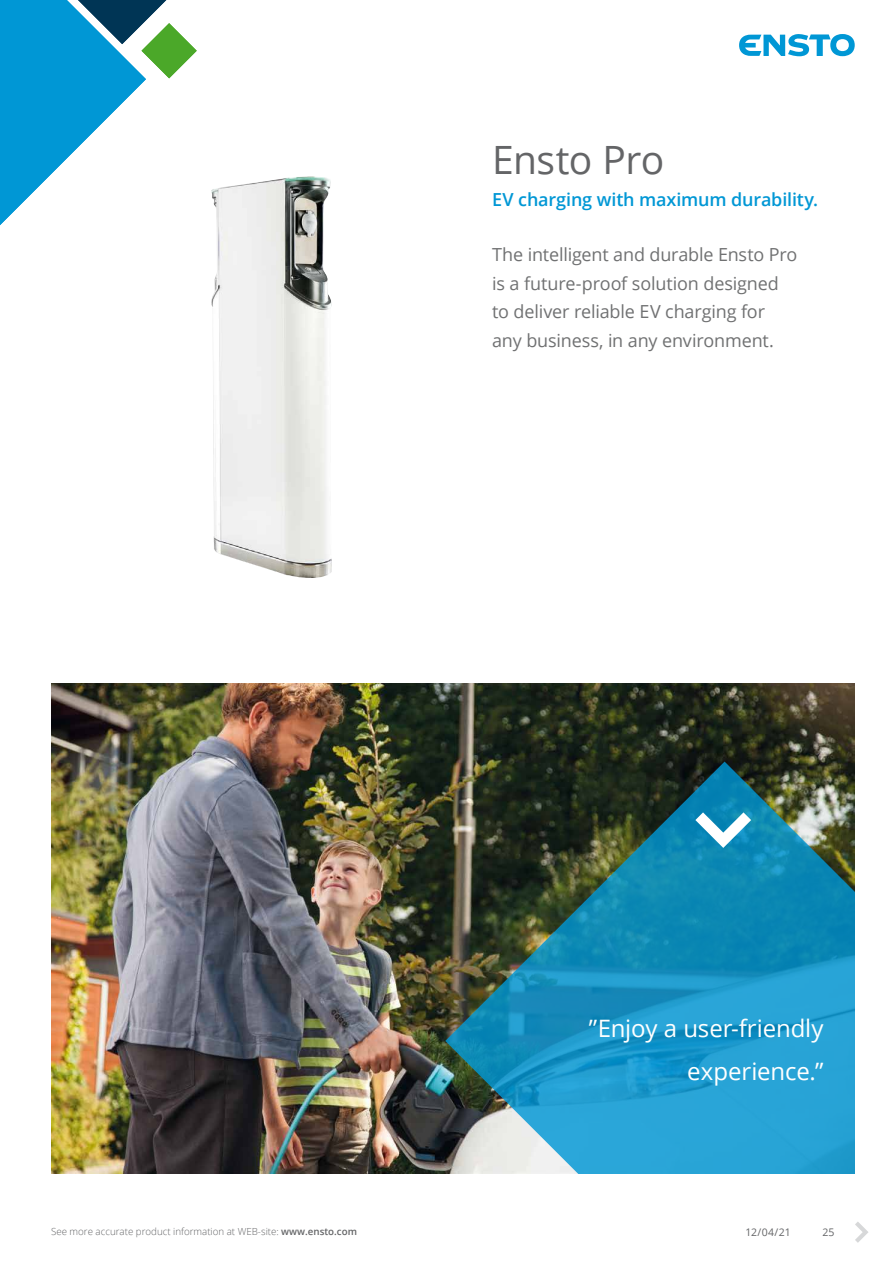
<style>
.page{position:relative;width:893px;height:1263px;background:#fff}
.page>*{position:absolute;margin:0;border:0;box-sizing:border-box;transform-origin:0 0}
.t1{font:39px "Open Sans";letter-spacing:-.015em;color:#646567}
.t2{font:24px/43.5px "Open Sans";letter-spacing:-.005em;color:#fff;text-align:right}
.t3{font:18px/28.5px "Open Sans";letter-spacing:-.01em;color:#707172}
.t4{font:600 18px "Open Sans";letter-spacing:-.01em;color:#0097d5}
.t5{font:10.5px "Open Sans";color:#646567}
.t6{font:300 9.75px "Open Sans";color:#646567}
.s1{font-weight:600}
</style>
<div class="page">
<svg style="left:739px;top:34px;width:116px;height:22px"></svg>
<svg style="left:855px;top:1222px;width:13px;height:21px"></svg>
<img style="left:51px;top:683px;width:804px;height:491px">
<svg style="left:445px;top:761px;width:410px;height:413px;background:#297a91"></svg>
<svg style="left:695px;top:812px;width:56px;height:36px"></svg>
<img style="left:211px;top:176px;width:101px;height:384px">
<svg style="left:0;top:0;width:197px;height:225px"></svg>
<h1 class="t1" style="left:492px;top:133px;width:174px">Ensto Pro</h1>
<p class="t4" style="left:492px;top:187px;width:328px">EV charging with maximum durability.</p>
<p class="t3" style="left:492px;top:240px;width:307px">The intelligent and durable Ensto Pro is a future-proof solution designed to deliver reliable EV charging for any business, in any environment.</p>
<h2 class="t2" style="left:589px;top:1005px;width:236px">”Enjoy a user-friendly experience.”</h2>
<p class="t6" style="left:51px;top:1225px;width:307px">See more accurate product information at WEB-site: <span class="s1">www.ensto.com</span></p>
<p class="t5" style="left:745px;top:1225px;width:47px">12/04/21</p>
<p class="t5" style="left:822px;top:1225px;width:14px">25</p>
</div>
